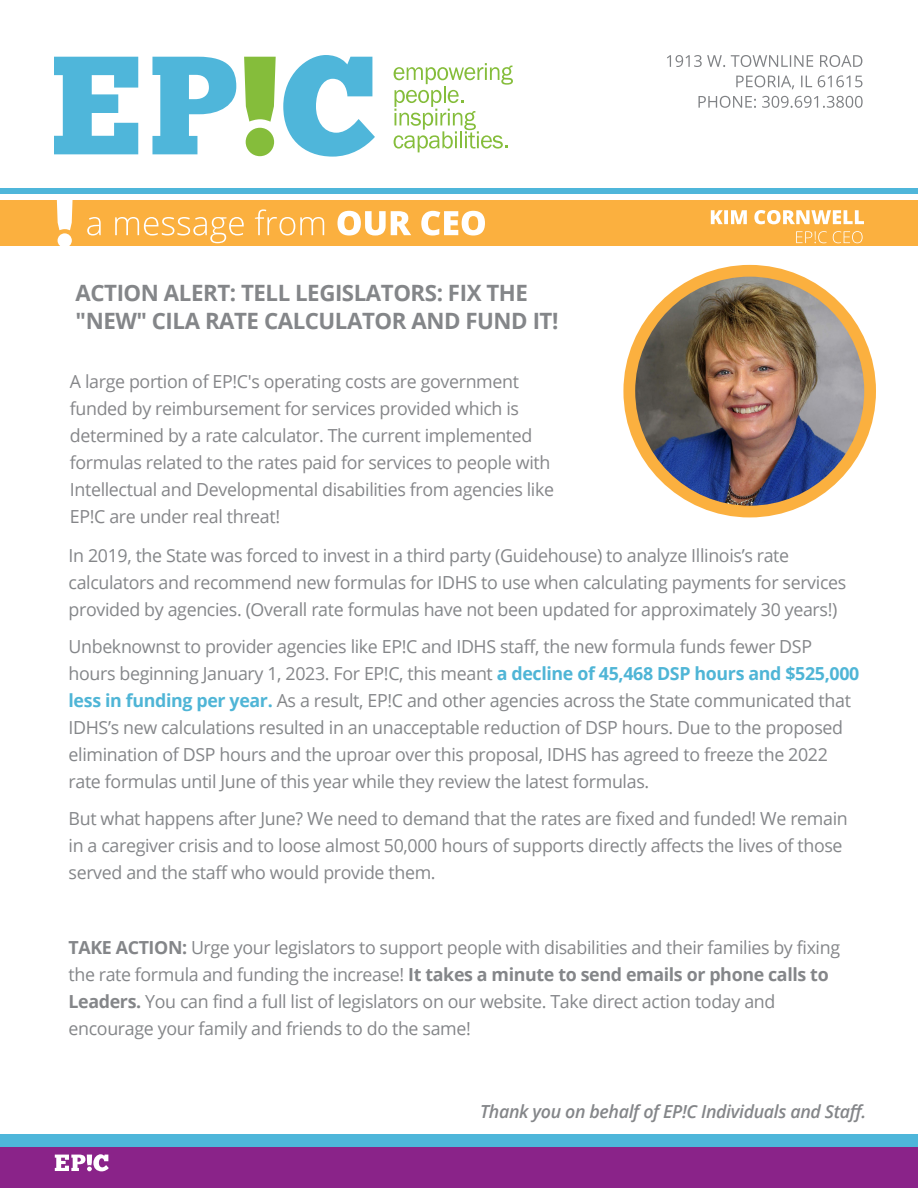
<style>
.page{position:relative;width:918px;height:1188px;background:#fff}
.page>*{position:absolute;margin:0;border:0;box-sizing:border-box;transform-origin:0 0}
.t1{font:700 22.5px/28.5px "Open Sans";letter-spacing:-.02em;color:#848689}
.t2{font:18px/27px "Open Sans";letter-spacing:-.02em;color:#848689}
.t3{font:18px/27px "Open Sans";letter-spacing:-.02em;color:#858689}
.t4{font:italic 600 18px "Open Sans";letter-spacing:-.02em;color:#848689}
.s1{font-weight:700;color:#4fb5d6}
.s2{font-weight:700}
</style>
<div class="page">
<div style="left:0;top:188px;width:918px;height:5px;background:#4fb6da"></div>
<div style="left:0;top:200px;width:918px;height:46px;background:#fbb03f"></div>
<svg style="left:54px;top:57px;width:84px;height:97px"></svg>
<svg style="left:152px;top:57px;width:84px;height:97px"></svg>
<svg style="left:283px;top:55px;width:92px;height:102px"></svg>
<svg style="left:394px;top:63px;width:119px;height:89px"></svg>
<svg style="left:244px;top:57px;width:32px;height:65px;background:#94c554"></svg>
<div style="left:246px;top:128px;width:28px;height:28px;background:#85bd3b;border-radius:50%"></div>
<svg style="left:87px;top:209px;width:398px;height:34px"></svg>
<svg style="left:698px;top:96px;width:165px;height:12px"></svg>
<svg style="left:736px;top:75px;width:126px;height:14px"></svg>
<svg style="left:667px;top:55px;width:195px;height:12px"></svg>
<svg style="left:57px;top:200px;width:16px;height:45px"></svg>
<svg style="left:711px;top:210px;width:153px;height:14px"></svg>
<svg style="left:796px;top:231px;width:67px;height:12px"></svg>
<img style="left:626px;top:270px;width:250px;height:248px">
<div style="left:623px;top:265px;width:253px;height:252px;border:12px solid #fbb03f;border-radius:50%"></div>
<div style="left:0;top:1134px;width:918px;height:15px;background:#4eb6da"></div>
<div style="left:0;top:1148px;width:918px;height:40px;background:#8a2389"></div>
<svg style="left:55px;top:1154px;width:54px;height:17px"></svg>
<p class="t1" style="left:76px;top:278px;width:484px">ACTION ALERT: TELL LEGISLATORS: FIX THE "NEW" CILA RATE CALCULATOR AND FUND IT!</p>
<p class="t3" style="left:70px;top:368px;width:486px">A large portion of EP!C's operating costs are government funded by reimbursement for services provided which is determined by a rate calculator. The current implemented formulas related to the rates paid for services to people with Intellectual and Developmental disabilities from agencies like EP!C are under real threat!</p>
<p class="t2" style="left:69px;top:541px;width:779px">In 2019, the State was forced to invest in a third party (Guidehouse) to analyze Illinois’s rate calculators and recommend new formulas for IDHS to use when calculating payments for services provided by agencies. (Overall rate formulas have not been updated for approximately 30 years!)</p>
<p class="t2" style="left:69px;top:633px;width:792px">Unbeknownst to provider agencies like EP!C and IDHS staff, the new formula funds fewer DSP hours beginning January 1, 2023. For EP!C, this meant <span class="s1">a decline of 45,468 DSP hours and $525,000 less in funding per year.</span> As a result, EP!C and other agencies across the State communicated that IDHS’s new calculations resulted in an unacceptable reduction of DSP hours. Due to the proposed elimination of DSP hours and the uproar over this proposal, IDHS has agreed to freeze the 2022 rate formulas until June of this year while they review the latest formulas.</p>
<p class="t2" style="left:69px;top:805px;width:781px">But what happens after June? We need to demand that the rates are fixed and funded! We remain in a caregiver crisis and to loose almost 50,000 hours of supports directly affects the lives of those served and the staff who would provide them.</p>
<p class="t2" style="left:69px;top:933px;width:773px"><span class="s2">TAKE ACTION:</span> Urge your legislators to support people with disabilities and their families by fixing the rate formula and funding the increase! <span class="s2">It takes a minute to send emails</span> <span class="s2">or phone calls</span> <span class="s2">to </span><span class="s2">Leaders</span><span class="s2">.</span> You can find a full list of legislators on our website. Take direct action today and encourage your family and friends to do the same!</p>
<p class="t4" style="left:480px;top:1100px;width:388px">Thank you on behalf of EP!C Individuals and Staff.</p>
</div>
